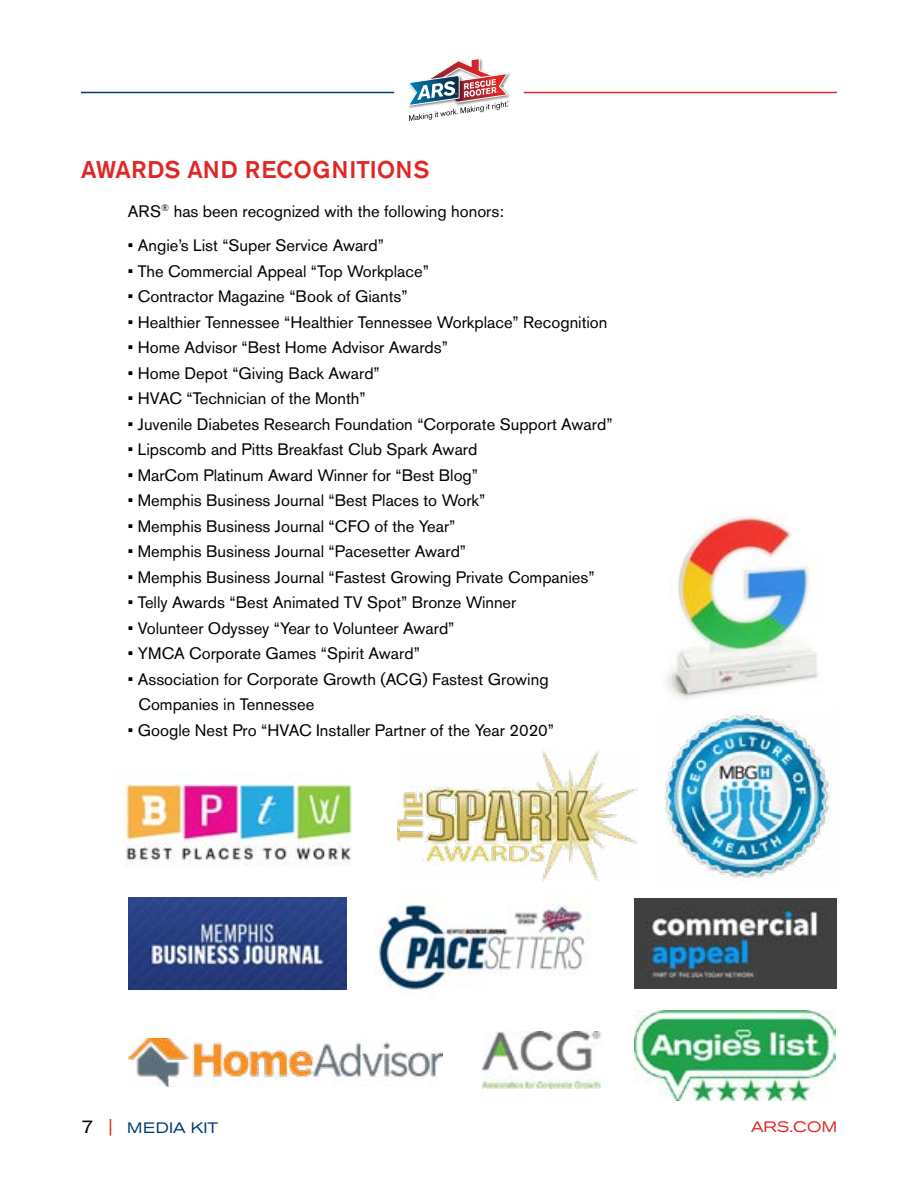
<style>
.page{position:relative;width:918px;height:1188px;background:#fff}
.page>*{position:absolute;margin:0;border:0;box-sizing:border-box;transform-origin:0 0}
.t1{font:500 24px "Akzidenz Grotesk BE";color:#e12726}
.t2{font:16.5px/25.5px "Akzidenz Grotesk BE";color:#000}
.t3{font:expanded 15px "Akzidenz Grotesk BE";letter-spacing:.02em;color:#003b71}
.t4{font:expanded 15px "Akzidenz Grotesk BE";letter-spacing:.02em;color:#e12726}
.s1{font-size:18px;color:#000}
.s2{font-stretch:normal;font-size:18px;color:#e12726}
</style>
<div class="page">
<img style="left:408px;top:58px;width:101px;height:63px">
<hr style="left:81px;top:92px;width:313px;height:1px;background:#003b71">
<hr style="left:524px;top:92px;width:313px;height:1px;background:#e12726">
<img style="left:664px;top:709px;width:166px;height:169px">
<img style="left:112px;top:774px;width:241px;height:92px">
<img style="left:375px;top:904px;width:213px;height:86px">
<img style="left:398px;top:750px;width:240px;height:131px">
<img style="left:482px;top:1032px;width:120px;height:56px">
<img style="left:635px;top:1011px;width:201px;height:90px">
<img style="left:635px;top:898px;width:202px;height:91px">
<img style="left:129px;top:1038px;width:313px;height:48px">
<img style="left:129px;top:897px;width:218px;height:92px">
<img style="left:665px;top:516px;width:154px;height:183px">
<div style="left:596px;top:1045px;width:24px;height:24px;background:#fff"></div>
<h1 class="t1" style="left:81px;top:155px;width:350px">AWARDS AND RECOGNITIONS</h1>
<p class="t2" style="left:128px;top:198px;width:377px">ARS<sup>®</sup> has been recognized with the following honors:</p>
<p class="t2" style="left:128px;top:233px;width:258px">• Angie’s List “Super Service Award”</p>
<p class="t2" style="left:128px;top:258px;width:303px">• The Commercial Appeal “Top Workplace”</p>
<p class="t2" style="left:128px;top:284px;width:281px">• Contractor Magazine “Book of Giants”</p>
<p class="t2" style="left:128px;top:309px;width:481px">• Healthier Tennessee “Healthier Tennessee Workplace” Recognition</p>
<p class="t2" style="left:128px;top:335px;width:322px">• Home Advisor “Best Home Advisor Awards”</p>
<p class="t2" style="left:128px;top:360px;width:253px">• Home Depot “Giving Back Award”</p>
<p class="t2" style="left:128px;top:386px;width:239px">• HVAC “Technician of the Month”</p>
<p class="t2" style="left:128px;top:411px;width:486px">• Juvenile Diabetes Research Foundation “Corporate Support Award”</p>
<p class="t2" style="left:128px;top:437px;width:351px">• Lipscomb and Pitts Breakfast Club Spark Award</p>
<p class="t2" style="left:128px;top:462px;width:352px">• MarCom Platinum Award Winner for “Best Blog”</p>
<p class="t2" style="left:128px;top:488px;width:359px">• Memphis Business Journal “Best Places to Work”</p>
<p class="t2" style="left:128px;top:513px;width:329px">• Memphis Business Journal “CFO of the Year”</p>
<p class="t2" style="left:128px;top:539px;width:340px">• Memphis Business Journal “Pacesetter Award”</p>
<p class="t2" style="left:128px;top:564px;width:468px">• Memphis Business Journal “Fastest Growing Private Companies”</p>
<p class="t2" style="left:128px;top:590px;width:390px">• Telly Awards “Best Animated TV Spot” Bronze Winner</p>
<p class="t2" style="left:128px;top:615px;width:328px">• Volunteer Odyssey “Year to Volunteer Award”</p>
<p class="t2" style="left:128px;top:641px;width:294px">• YMCA Corporate Games “Spirit Award”</p>
<p class="t2" style="left:138px;top:666px;width:412px;text-indent:-11px">• Association for Corporate Growth (ACG) Fastest Growing<br>Companies in Tennessee</p>
<p class="t2" style="left:128px;top:717px;width:428px">• Google Nest Pro “HVAC Installer Partner of the Year 2020”</p>
<p class="t3" style="left:81px;top:1119px;width:139px"><span class="s1">7</span> <span class="s2">|</span> MEDIA KIT</p>
<p class="t4" style="left:751px;top:1118px;width:87px">ARS.COM</p>
</div>
